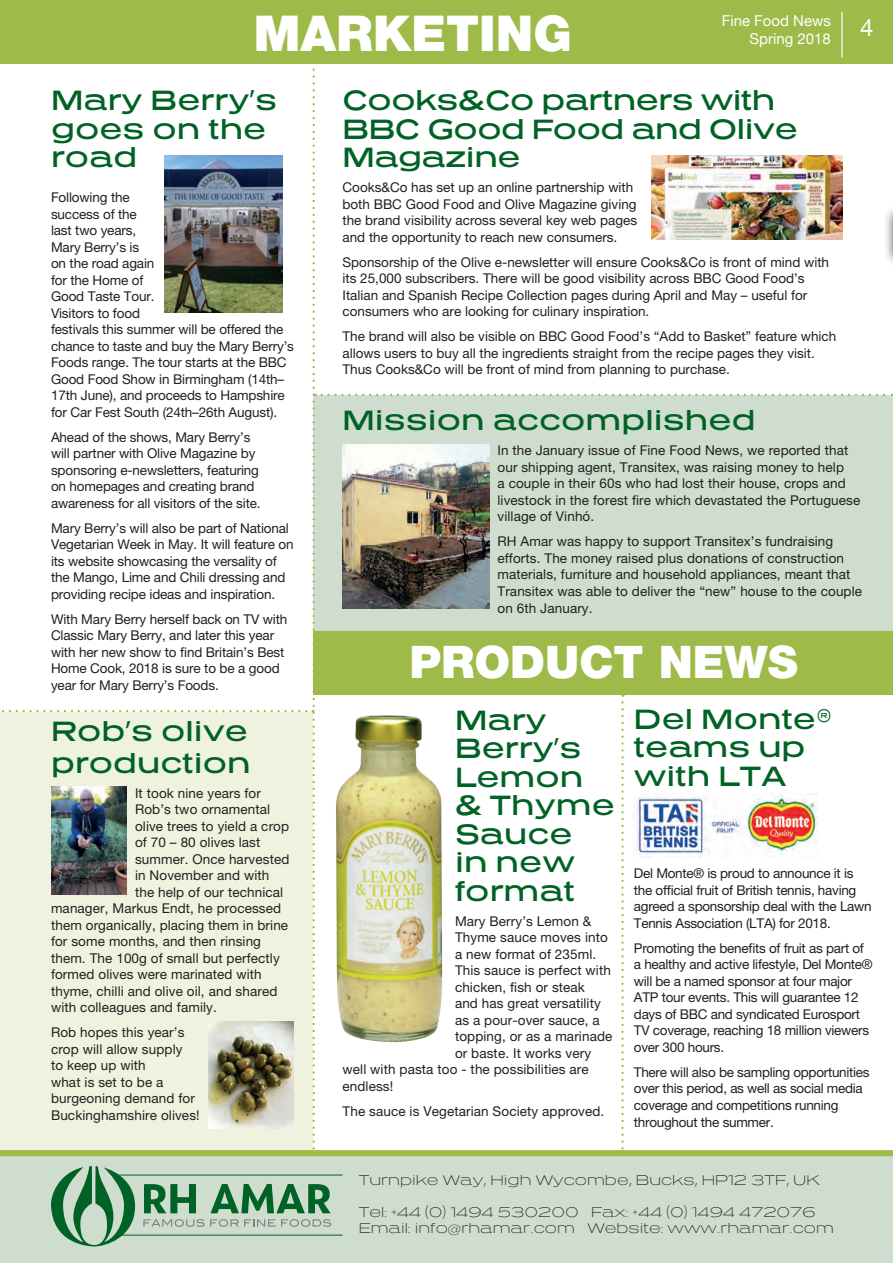
<style>
.page{position:relative;width:893px;height:1263px;background:#fff}
.page>*{position:absolute;margin:0;border:0;box-sizing:border-box;transform-origin:0 0}
.t1{font:900 49.5px "Helvetica Neue";color:#fff}
.t2{font:900 45px "Helvetica Neue";color:#fff}
.t3{font:27px/28.5px "Presicav Rg";color:#006224}
.t4{font:27px/28.5px "Presicav Rg";letter-spacing:-.02em;color:#006224}
.t5{font:24px "Helvetica Neue";color:#fff}
.t6{font:15px/18px "Helvetica Neue";color:#fff;text-align:right}
.t7{font:13.5px/16.5px "Helvetica Neue";color:#231f20}
.t8{font:13.5px/16.5px "Helvetica Neue";letter-spacing:-.02em;color:#231f20}
.t9{font:13.5px/16.2px "Presicav Xl";color:#231f20}
</style>
<div class="page">
<div style="left:314px;top:395px;width:579px;height:236px;background:#ceddce"></div>
<div style="left:0;top:1150px;width:893px;height:113px;background:#ceddce"></div>
<div style="left:0;top:0;width:893px;height:64px;background:#9eba48"></div>
<hr style="left:841px;top:12px;width:1px;height:45px;background:#fff">
<div style="left:0;top:1150px;width:893px;height:6px;background:#9eba48"></div>
<div style="left:883px;top:204px;width:10px;height:63px;background:#231f20;opacity:.75"></div>
<hr style="left:892px;top:206px;width:1px;height:42px;background:#9eba48">
<svg style="left:51px;top:1166px;width:84px;height:81px"></svg>
<svg style="left:144px;top:1184px;width:52px;height:29px"></svg>
<svg style="left:211px;top:1184px;width:119px;height:29px"></svg>
<svg style="left:143px;top:1219px;width:188px;height:8px"></svg>
<hr style="left:114px;top:1174px;width:229px;height:1px;background:#006224">
<hr style="left:117px;top:1235px;width:226px;height:1px;background:#006224">
<svg style="left:322px;top:394px;width:571px;height:2px"></svg>
<svg style="left:0;top:70px;width:316px;height:1081px"></svg>
<svg style="left:621px;top:694px;width:3px;height:457px"></svg>
<img style="left:651px;top:156px;width:191px;height:83px">
<img style="left:343px;top:444px;width:146px;height:165px">
<div style="left:314px;top:631px;width:579px;height:63px;background:#9eba48"></div>
<img style="left:336px;top:715px;width:107px;height:328px">
<img style="left:165px;top:156px;width:117px;height:156px">
<img style="left:51px;top:787px;width:76px;height:107px">
<img style="left:208px;top:1021px;width:86px;height:107px">
<img style="left:635px;top:793px;width:183px;height:65px">
<h1 class="t1" style="left:254px;top:4px;width:320px">MARKETING</h1>
<p class="t6" style="left:722px;top:13px;width:111px">Fine Food News<br>Spring 2018</p>
<h3 class="t5" style="left:860px;top:10px;width:15px">4</h3>
<h3 class="t3" style="left:51px;top:85px;width:228px">Mary Berry’s goes on the road</h3>
<p class="t7" style="left:51px;top:189px;width:244px">Following the<br>success of the<br>last two years,<br>Mary Berry’s is<br>on the road again<br>for the Home of<br>Good Taste Tour.<br>Visitors to food<br>festivals this summer will be offered the chance to taste and buy the Mary Berry’s<br>Foods range. The tour starts at the BBC<br>Good Food Show in Birmingham (14th–<br>17th June), and proceeds to Hampshire for Car Fest South (24th–26th August).</p>
<p class="t7" style="left:51px;top:428px;width:211px">Ahead of the shows, Mary Berry’s will partner with Olive Magazine by sponsoring e-newsletters, featuring on homepages and creating brand awareness for all visitors of the site.</p>
<p class="t7" style="left:51px;top:519px;width:244px">Mary Berry’s will also be part of National Vegetarian Week in May. It will feature on its website showcasing the versality of the Mango, Lime and Chili dressing and providing recipe ideas and inspiration.</p>
<p class="t7" style="left:51px;top:610px;width:238px">With Mary Berry herself back on TV with Classic Mary Berry, and later this year with her new show to find Britain’s Best Home Cook, 2018 is sure to be a good year for Mary Berry’s Foods.</p>
<h3 class="t3" style="left:51px;top:714px;width:201px;line-height:31.5px">Rob’s olive production</h3>
<p class="t7" style="left:135px;top:784px;width:127px">It took nine years for</p>
<p class="t7" style="left:135px;top:801px;width:137px">Rob’s two ornamental</p>
<p class="t7" style="left:135px;top:817px;width:156px">olive trees to yield a crop</p>
<p class="t7" style="left:135px;top:834px;width:127px">of 70 – 80 olives last</p>
<p class="t7" style="left:135px;top:850px;width:156px">summer. Once harvested</p>
<p class="t7" style="left:135px;top:867px;width:136px">in November and with</p>
<p class="t7" style="left:135px;top:883px;width:150px">the help of our technical</p>
<p class="t7" style="left:51px;top:900px;width:232px">manager, Markus Endt, he processed</p>
<p class="t7" style="left:51px;top:916px;width:239px">them organically, placing them in brine</p>
<p class="t7" style="left:51px;top:933px;width:212px">for some months, and then rinsing</p>
<p class="t7" style="left:51px;top:949px;width:230px">them. The 100g of small but perfectly</p>
<p class="t7" style="left:51px;top:966px;width:212px">formed olives were marinated with</p>
<p class="t7" style="left:51px;top:982px;width:228px">thyme, chilli and olive oil, and shared</p>
<p class="t7" style="left:51px;top:999px;width:167px">with colleagues and family.</p>
<p class="t7" style="left:51px;top:1024px;width:150px">Rob hopes this year’s crop will allow supply<br>to keep up with<br>what is set to be a burgeoning demand for<br>Buckinghamshire olives!</p>
<h3 class="t4" style="left:343px;top:85px;width:457px">Cooks&amp;Co partners with<br>BBC Good Food and Olive<br>Magazine</h3>
<p class="t7" style="left:343px;top:179px;width:296px">Cooks&amp;Co has set up an online partnership with both BBC Good Food and Olive Magazine giving the brand visibility across several key web pages and the opportunity to reach new consumers.</p>
<p class="t7" style="left:343px;top:254px;width:488px">Sponsorship of the Olive e-newsletter will ensure Cooks&amp;Co is front of mind with its 25,000 subscribers. There will be good visibility across BBC Good Food’s Italian and Spanish Recipe Collection pages during April and May – useful for consumers who are looking for culinary inspiration.</p>
<p class="t7" style="left:343px;top:328px;width:495px">The brand will also be visible on BBC Good Food’s “Add to Basket” feature which allows users to buy all the ingredients straight from the recipe pages they visit.<br>Thus Cooks&amp;Co will be front of mind from planning to purchase.</p>
<h3 class="t3" style="left:343px;top:405px;width:414px">Mission accomplished</h3>
<p class="t7" style="left:497px;top:442px;width:364px">In the January issue of Fine Food News, we reported that our shipping agent, Transitex, was raising money to help<br>a couple in their 60s who had lost their house, crops and livestock in the forest fire which devastated the Portuguese village of Vinhó.</p>
<p class="t7" style="left:497px;top:533px;width:366px">RH Amar was happy to support Transitex’s fundraising efforts. The money raised plus donations of construction materials, furniture and household appliances, meant that Transitex was able to deliver the “new” house to the couple on 6th January.</p>
<h2 class="t2" style="left:409px;top:635px;width:390px">PRODUCT NEWS</h2>
<h3 class="t3" style="left:634px;top:703px;width:200px">Del Monte® teams up with LTA</h3>
<h3 class="t3" style="left:455px;top:705px;width:161px">Mary<br>Berry’s<br>Lemon &amp; Thyme<br>Sauce<br>in new format</h3>
<p class="t7" style="left:455px;top:912px;width:138px">Mary Berry’s Lemon &amp;</p>
<p class="t7" style="left:455px;top:929px;width:154px">Thyme sauce moves into</p>
<p class="t7" style="left:455px;top:945px;width:143px">a new format of 235ml.</p>
<p class="t7" style="left:455px;top:962px;width:157px">This sauce is perfect with</p>
<p class="t7" style="left:455px;top:978px;width:131px">chicken, fish or steak</p>
<p class="t7" style="left:455px;top:995px;width:147px">and has great versatility</p>
<p class="t7" style="left:455px;top:1011px;width:146px">as a pour-over sauce, a</p>
<p class="t7" style="left:455px;top:1028px;width:159px">topping, or as a marinade</p>
<p class="t7" style="left:455px;top:1044px;width:138px">or baste. It works very</p>
<p class="t7" style="left:343px;top:1061px;width:248px">well with pasta too - the possibilities are</p>
<p class="t7" style="left:343px;top:1077px;width:52px">endless!</p>
<p class="t7" style="left:343px;top:1102px;width:263px">The sauce is Vegetarian Society approved.</p>
<p class="t8" style="left:634px;top:865px;width:239px">Del Monte® is proud to announce it is the official fruit of British tennis, having agreed a sponsorship deal with the Lawn Tennis Association (LTA) for 2018.</p>
<p class="t8" style="left:634px;top:939px;width:240px">Promoting the benefits of fruit as part of a healthy and active lifestyle, Del Monte® will be a named sponsor at four major ATP tour events. This will guarantee 12 days of BBC and syndicated Eurosport TV coverage, reaching 18 million viewers over 300 hours.</p>
<p class="t8" style="left:634px;top:1063px;width:237px;line-height:17px">There will also be sampling opportunities over this period, as well as social media coverage and competitions running throughout the summer.</p>
<p class="t9" style="left:359px;top:1172px;width:463px">Turnpike Way, High Wycombe, Bucks, HP12 3TF, UK</p>
<p class="t9" style="left:359px;top:1203px;width:477px">Tel: +44 (0) 1494 530200 Fax: +44 (0) 1494 472076<br>Email: info@rhamar.com Website: www.rhamar.com</p>
</div>
